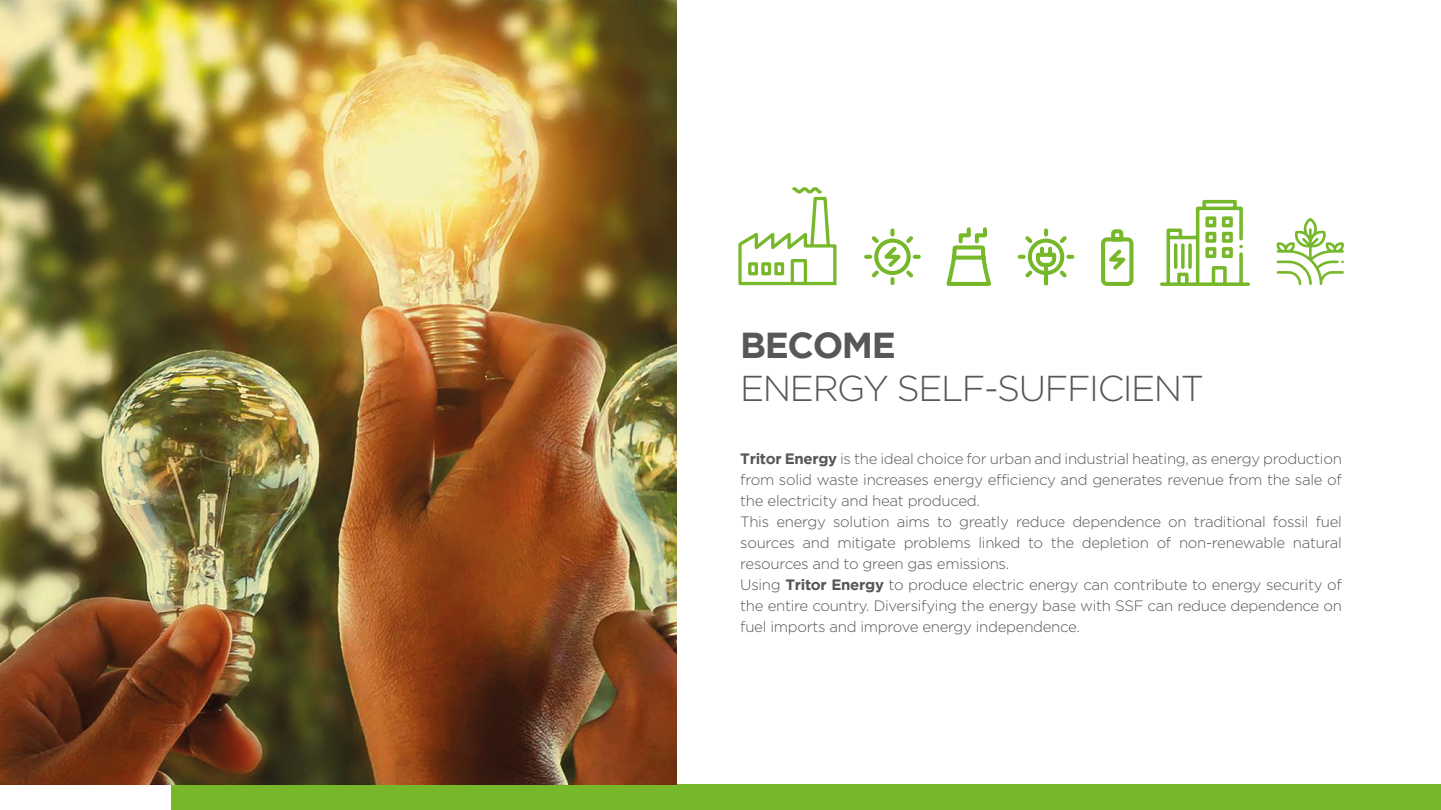
<style>
.page{position:relative;width:1441px;height:810px;background:#fff}
.page>*{position:absolute;margin:0;border:0;box-sizing:border-box;transform-origin:0 0}
.t1{font:300 36px "Gotham";letter-spacing:-.04em;color:#575756}
.t2{font:700 36px "Gotham";letter-spacing:-.04em;color:#575756}
.t3{font:300 15px/21px "Gotham";letter-spacing:-.02em;color:#575756}
.s1{font-weight:700}
</style>
<div class="page">
<div style="left:172px;top:784px;width:1268px;height:26px;background:#76b82a"></div>
<img style="left:0;top:0;width:676px;height:784px">
<svg style="left:1017px;top:228px;width:58px;height:53px"></svg>
<svg style="left:1043px;top:265px;width:4px;height:20px"></svg>
<svg style="left:864px;top:228px;width:57px;height:58px"></svg>
<svg style="left:946px;top:227px;width:45px;height:59px"></svg>
<svg style="left:1101px;top:229px;width:33px;height:57px"></svg>
<svg style="left:738px;top:187px;width:98px;height:98px"></svg>
<svg style="left:1160px;top:200px;width:89px;height:86px"></svg>
<svg style="left:1276px;top:218px;width:67px;height:68px"></svg>
<h1 class="t2" style="left:740px;top:324px;width:157px">BECOME</h1>
<h1 class="t1" style="left:740px;top:369px;width:465px">ENERGY SELF-SUFFICIENT</h1>
<p class="t3" style="left:740px;top:448px;width:603px"><span class="s1">Tritor Energy</span> is the ideal choice for urban and industrial heating, as energy production from solid waste increases energy efficiency and generates revenue from the sale of the electricity and heat produced.<br>This energy solution aims to greatly reduce dependence on traditional fossil fuel sources and mitigate problems linked to the depletion of non-renewable natural resources and to green gas emissions.<br>Using <span class="s1">Tritor Energy</span> to produce electric energy can contribute to energy security of the entire country. Diversifying the energy base with SSF can reduce dependence on fuel imports and improve energy independence.</p>
</div>
